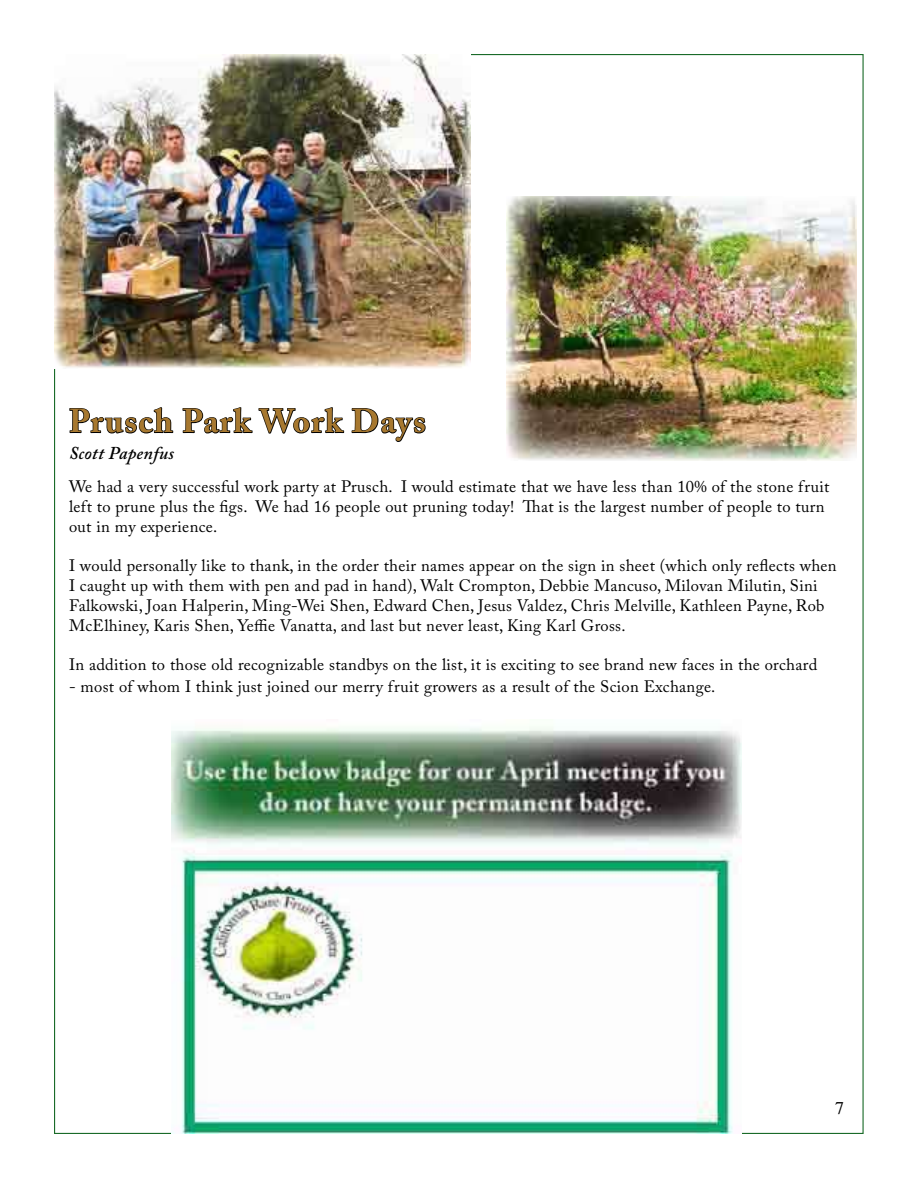
<style>
.page{position:relative;width:918px;height:1188px;background:#fff}
.page>*{position:absolute;margin:0;border:0;box-sizing:border-box;transform-origin:0 0}
.t1{font:700 33px "Adobe Caslon Pro";letter-spacing:.04em;color:#a7782f}
.t2{font:italic 600 18px "Adobe Caslon Pro";letter-spacing:.02em;color:#000}
.t3{font:16.5px/19.8px "Adobe Caslon Pro";letter-spacing:.02em;color:#000}
</style>
<div class="page">
<svg style="left:69px;top:407px;width:105px;height:27px"></svg>
<svg style="left:182px;top:407px;width:163px;height:27px"></svg>
<svg style="left:351px;top:408px;width:75px;height:34px"></svg>
<img style="left:171px;top:727px;width:571px;height:407px">
<img style="left:506px;top:196px;width:350px;height:264px">
<img style="left:54px;top:54px;width:417px;height:315px">
<h1 class="t1" style="left:69px;top:402px;width:358px">Prusch Park Work Days</h1>
<p class="t2" style="left:69px;top:442px;width:107px">Scott Papenfus</p>
<p class="t3" style="left:69px;top:477px;width:762px">We had a very successful work party at Prusch. I would estimate that we have less than 10% of the stone fruit left to prune plus the figs. We had 16 people out pruning today! That is the largest number of people to turn out in my experience.</p>
<p class="t3" style="left:69px;top:556px;width:769px">I would personally like to thank, in the order their names appear on the sign in sheet (which only reflects when I caught up with them with pen and pad in hand), Walt Crompton, Debbie Mancuso, Milovan Milutin, Sini Falkowski, Joan Halperin, Ming-Wei Shen, Edward Chen, Jesus Valdez, Chris Melville, Kathleen Payne, Rob McElhiney, Karis Shen, Yeffie Vanatta, and last but never least, King Karl Gross.</p>
<p class="t3" style="left:69px;top:655px;width:750px">In addition to those old recognizable standbys on the list, it is exciting to see brand new faces in the orchard</p>
<p class="t3" style="left:69px;top:676px;width:648px">- most of whom I think just joined our merry fruit growers as a result of the Scion Exchange.</p>
</div>
